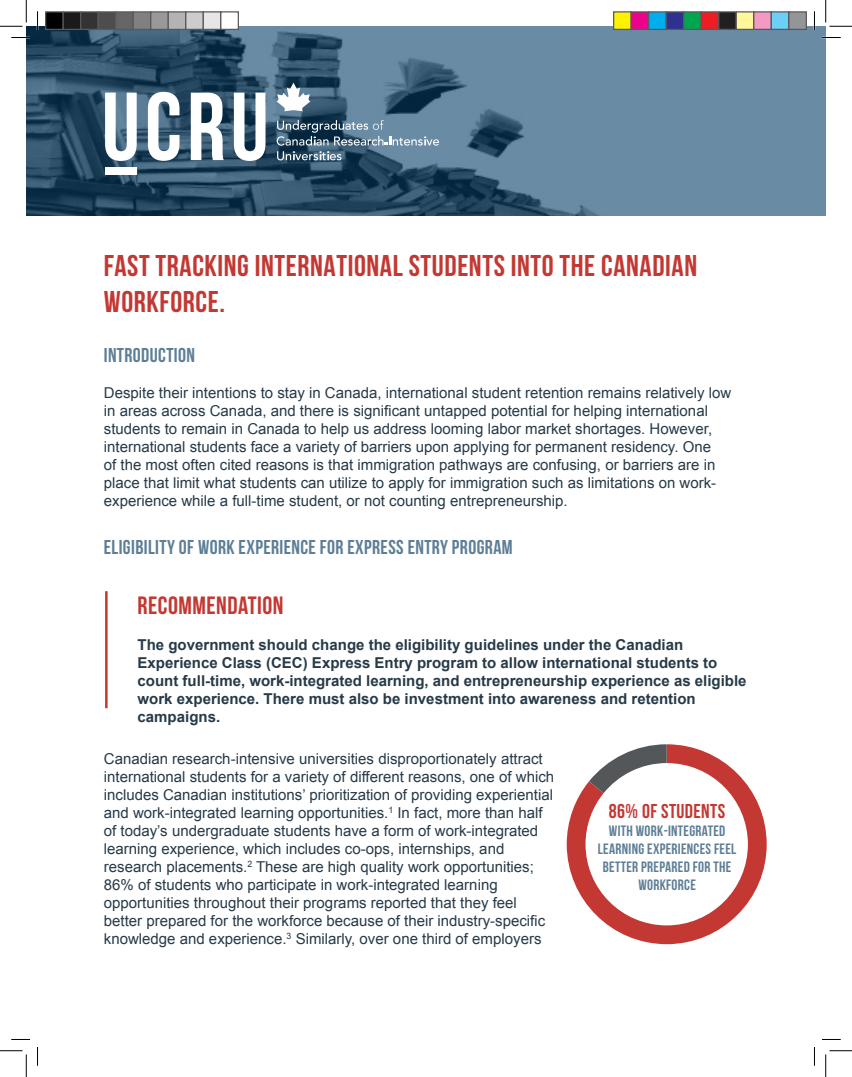
<style>
.page{position:relative;width:852px;height:1077px;background:#fff}
.page>*{position:absolute;margin:0;border:0;box-sizing:border-box;transform-origin:0 0}
.t1{font:700 30px/36px "Bebas Neue";letter-spacing:.02em;color:#c33832}
.t2{font:25px "Bebas Neue";letter-spacing:.02em;color:#c33832}
.t3{font:20px "Bebas Neue";letter-spacing:.02em;color:#5d7e96}
.t4{font:20px "Bebas Neue";letter-spacing:.02em;color:#c33832}
.t5{font:15px/18px "Arial";color:#263a48}
.t6{font:700 15px/18px "Arial";color:#263a48}
.t7{font:15px/18px "Bebas Neue";letter-spacing:.02em;color:#5d7e96;text-align:center}
</style>
<div class="page">
<img style="left:26px;top:26px;width:799px;height:189px">
<svg style="left:276px;top:120px;width:163px;height:40px;background:#5e7c91"></svg>
<svg style="left:105px;top:93px;width:32px;height:68px"></svg>
<svg style="left:148px;top:92px;width:31px;height:69px"></svg>
<svg style="left:191px;top:93px;width:33px;height:67px"></svg>
<svg style="left:234px;top:93px;width:31px;height:68px"></svg>
<div style="left:105px;top:168px;width:31px;height:7px;background:#fff"></div>
<svg style="left:276px;top:82px;width:34px;height:29px"></svg>
<svg style="left:566px;top:744px;width:200px;height:200px"></svg>
<svg style="left:588px;top:744px;width:78px;height:49px"></svg>
<hr style="left:105px;top:591px;width:3px;height:117px;background:#c33832">
<svg style="left:11px;top:37px;width:19px;height:1px"></svg>
<svg style="left:821px;top:37px;width:19px;height:1px"></svg>
<svg style="left:11px;top:1039px;width:19px;height:1px"></svg>
<svg style="left:822px;top:1039px;width:18px;height:1px"></svg>
<svg style="left:37px;top:11px;width:1px;height:19px"></svg>
<svg style="left:37px;top:1047px;width:1px;height:18px"></svg>
<svg style="left:813px;top:11px;width:2px;height:19px"></svg>
<svg style="left:814px;top:1047px;width:1px;height:18px"></svg>
<svg style="left:0;top:0;width:27px;height:27px"></svg>
<svg style="left:0;top:1050px;width:27px;height:26px"></svg>
<svg style="left:825px;top:0;width:26px;height:27px"></svg>
<svg style="left:825px;top:1050px;width:26px;height:26px"></svg>
<div style="left:46px;top:12px;width:17px;height:17px;background:#000"></div>
<div style="left:45px;top:11px;width:19px;height:19px;border:1px solid #595959"></div>
<div style="left:63px;top:12px;width:18px;height:17px;background:#1a1a1a"></div>
<div style="left:62px;top:11px;width:19px;height:19px;border:1px solid #595959"></div>
<div style="left:81px;top:12px;width:17px;height:17px;background:#333"></div>
<div style="left:80px;top:11px;width:19px;height:19px;border:1px solid #595959"></div>
<div style="left:98px;top:12px;width:18px;height:17px;background:#4d4d4d"></div>
<div style="left:98px;top:11px;width:18px;height:19px;border:1px solid #595959"></div>
<div style="left:116px;top:12px;width:17px;height:17px;background:#666"></div>
<div style="left:115px;top:11px;width:19px;height:19px;border:1px solid #595959"></div>
<div style="left:133px;top:12px;width:18px;height:17px;background:#808080"></div>
<div style="left:132px;top:11px;width:19px;height:19px;border:1px solid #595959"></div>
<div style="left:151px;top:12px;width:17px;height:17px;background:#999"></div>
<div style="left:150px;top:11px;width:19px;height:19px;border:1px solid #595959"></div>
<div style="left:168px;top:12px;width:18px;height:17px;background:#b3b3b3"></div>
<div style="left:168px;top:11px;width:18px;height:19px;border:1px solid #595959"></div>
<div style="left:186px;top:12px;width:17px;height:17px;background:#ccc"></div>
<div style="left:185px;top:11px;width:19px;height:19px;border:1px solid #595959"></div>
<div style="left:203px;top:12px;width:18px;height:17px;background:#e6e6e6"></div>
<div style="left:202px;top:11px;width:19px;height:19px;border:1px solid #595959"></div>
<div style="left:221px;top:12px;width:17px;height:17px;background:#fff"></div>
<div style="left:220px;top:11px;width:19px;height:19px;border:1px solid #595959"></div>
<div style="left:613px;top:12px;width:18px;height:17px;background:#fff101"></div>
<div style="left:612px;top:11px;width:19px;height:19px;border:1px solid #595959"></div>
<div style="left:631px;top:12px;width:17px;height:17px;background:#ed028c"></div>
<div style="left:630px;top:11px;width:19px;height:19px;border:1px solid #595959"></div>
<div style="left:648px;top:12px;width:18px;height:17px;background:#00aeef"></div>
<div style="left:648px;top:11px;width:18px;height:19px;border:1px solid #595959"></div>
<div style="left:666px;top:12px;width:17px;height:17px;background:#2e3092"></div>
<div style="left:665px;top:11px;width:19px;height:19px;border:1px solid #595959"></div>
<div style="left:683px;top:12px;width:18px;height:17px;background:#00a54f"></div>
<div style="left:682px;top:11px;width:19px;height:19px;border:1px solid #595959"></div>
<div style="left:701px;top:12px;width:17px;height:17px;background:#ee1d23"></div>
<div style="left:700px;top:11px;width:19px;height:19px;border:1px solid #595959"></div>
<div style="left:718px;top:12px;width:18px;height:17px;background:#231f20"></div>
<div style="left:718px;top:11px;width:18px;height:19px;border:1px solid #595959"></div>
<div style="left:736px;top:12px;width:17px;height:17px;background:#fff79a"></div>
<div style="left:735px;top:11px;width:19px;height:19px;border:1px solid #595959"></div>
<div style="left:753px;top:12px;width:18px;height:17px;background:#f499c2"></div>
<div style="left:752px;top:11px;width:19px;height:19px;border:1px solid #595959"></div>
<div style="left:771px;top:12px;width:17px;height:17px;background:#6bcff6"></div>
<div style="left:770px;top:11px;width:19px;height:19px;border:1px solid #595959"></div>
<div style="left:788px;top:12px;width:18px;height:17px;background:#939598"></div>
<div style="left:788px;top:11px;width:18px;height:19px;border:1px solid #595959"></div>
<p class="t1" style="left:104px;top:247px;width:594px">FAST TRACKING INTERNATIONAL STUDENTS INTO THE CANADIAN<br>WORKFORCE.</p>
<p class="t3" style="left:104px;top:344px;width:93px">INTRODUCTION</p>
<p class="t5" style="left:104px;top:383px;width:628px">Despite their intentions to stay in Canada, international student retention remains relatively low in areas across Canada, and there is significant untapped potential for helping international students to remain in Canada to help us address looming labor market shortages. However, international students face a variety of barriers upon applying for permanent residency. One<br>of the most often cited reasons is that immigration pathways are confusing, or barriers are in place that limit what students can utilize to apply for immigration such as limitations on work&shy;experience while a full-time student, or not counting entrepreneurship.</p>
<p class="t3" style="left:104px;top:536px;width:410px">ELIGIBILITY OF WORK EXPERIENCE FOR EXPRESS ENTRY PROGRAM</p>
<p class="t2" style="left:138px;top:591px;width:147px">RECOMMENDATION</p>
<p class="t6" style="left:138px;top:636px;width:610px">The government should change the eligibility guidelines under the Canadian Experience Class (CEC) Express Entry program to allow international students to count full-time, work-integrated learning, and entrepreneurship experience as eligible work experience. There must also be investment into awareness and retention campaigns.</p>
<p class="t5" style="left:104px;top:749px;width:451px">Canadian research-intensive universities disproportionately attract international students for a variety of different reasons, one of which includes Canadian institutions’ prioritization of providing experiential and work-integrated learning opportunities.<sup>1</sup> In fact, more than half of today’s undergraduate students have a form of work-integrated learning experience, which includes co-ops, internships, and research placements.<sup>2</sup> These are high quality work opportunities; 86% of students who participate in work-integrated learning opportunities throughout their programs reported that they feel better prepared for the workforce because of their industry-specific knowledge and experience.<sup>3</sup> Similarly, over one third of employers</p>
<p class="t4" style="left:608px;top:800px;width:118px">86% OF STUDENTS</p>
<p class="t7" style="left:597px;top:821px;width:140px">WITH WORK-INTEGRATED<br>LEARNING EXPERIENCES FEEL<br>BETTER PREPARED FOR THE<br>WORKFORCE</p>
</div>
